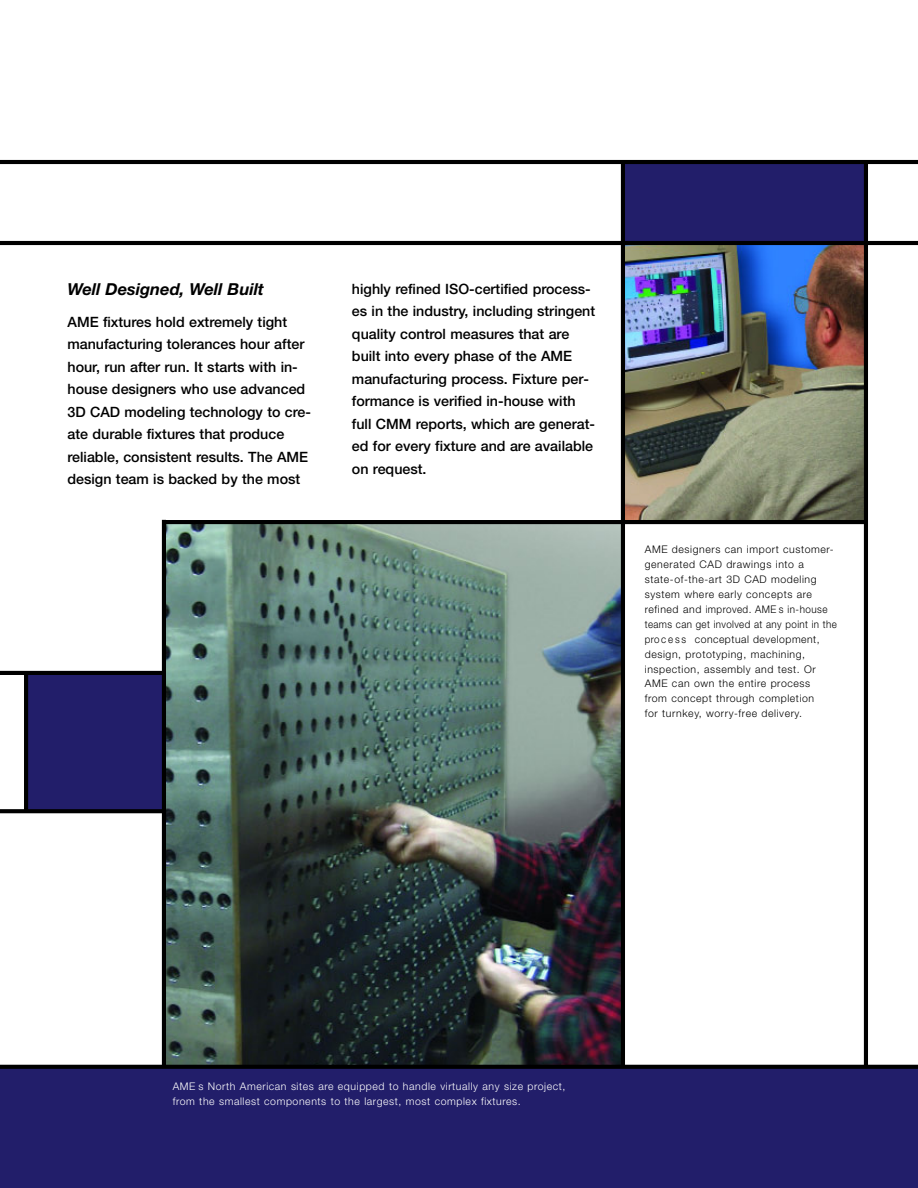
<style>
.page{position:relative;width:918px;height:1188px;background:#fff}
.page>*{position:absolute;margin:0;border:0;box-sizing:border-box;transform-origin:0 0}
.t1{font:italic 700 16.5px "Helvetica Neue";color:#000}
.t2{font:500 14.25px/22.5px "Helvetica Neue";color:#000}
.t3{font:300 10.5px/14.9px "Helvetica Neue";letter-spacing:.055em;color:#000}
.t4{font:300 10.5px/14.9px "Helvetica Neue";letter-spacing:.055em;color:#fff}
</style>
<div class="page">
<div style="left:0;top:1066px;width:918px;height:122px;background:#221e6a"></div>
<div style="left:28px;top:674px;width:135px;height:136px;background:#221e6a"></div>
<img style="left:166px;top:524px;width:455px;height:541px">
<div style="left:623px;top:163px;width:243px;height:79px;background:#221e6a"></div>
<img style="left:625px;top:245px;width:239px;height:275px">
<hr style="left:162px;top:520px;width:704px;height:4px;background:#000">
<hr style="left:0;top:671px;width:164px;height:4px;background:#000">
<svg style="left:0;top:809px;width:162px;height:4px"></svg>
<hr style="left:621px;top:162px;width:4px;height:905px;background:#000">
<svg style="left:0;top:1065px;width:918px;height:4px;background:#010103"></svg>
<hr style="left:0;top:160px;width:918px;height:4px;background:#000">
<hr style="left:0;top:241px;width:918px;height:4px;background:#000">
<hr style="left:864px;top:162px;width:4px;height:905px;background:#000">
<hr style="left:24px;top:673px;width:4px;height:137px;background:#000">
<hr style="left:162px;top:520px;width:4px;height:546px;background:#000">
<p class="t1" style="left:68px;top:283px;width:198px">Well Designed, Well Built</p>
<p class="t2" style="left:68px;top:312px;width:245px">AME fixtures hold extremely tight manufacturing tolerances hour after hour, run after run. It starts with in&shy;house designers who use advanced 3D CAD modeling technology to cre&shy;ate durable fixtures that produce reliable, consistent results. The AME design team is backed by the most</p>
<p class="t2" style="left:352px;top:279px;width:245px">highly refined ISO-certified process&shy;es in the industry, including stringent quality control measures that are built into every phase of the AME manufacturing process. Fixture per&shy;formance is verified in-house with full CMM reports, which are generat&shy;ed for every fixture and are available on request.</p>
<p class="t3" style="left:645px;top:543px;width:194px">AME designers can import customer&shy;generated CAD drawings into a state-of-the-art 3D CAD modeling system where early concepts are refined and improved. AME s in-house teams can get involved at any point in the pro c e s s conceptual development, design, prototyping, machining, inspection, assembly and test. Or AME can own the entire process<br>from concept through completion<br>for turnkey, worry-free delivery.</p>
<p class="t4" style="left:173px;top:1079px;width:394px">AME s North American sites are equipped to handle virtually any size project, from the smallest components to the largest, most complex fixtures.</p>
</div>
